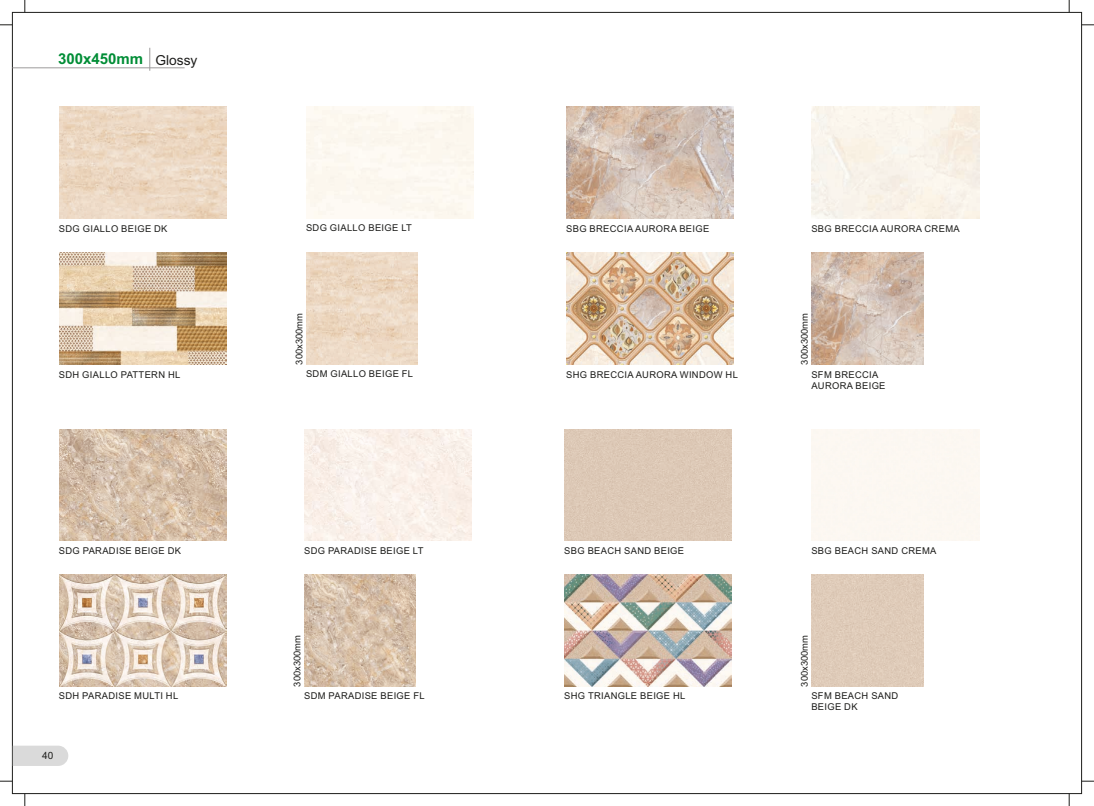
<style>
.page{position:relative;width:1094px;height:806px;background:#fff}
.page>*{position:absolute;margin:0;border:0;box-sizing:border-box;transform-origin:0 0}
.t1{font:700 15px "Arial";color:#008d36}
.t2{font:10px "Arial";color:#1d1d1b}
.t3{font:9.38px/10.5px "Arial";letter-spacing:.035em;color:#1d1d1b}
.t4{font:9.38px "Arial";color:#1d1d1b}
.s1{font-weight:400;font-size:13.75px;color:#1d1d1b}
</style>
<div class="page">
<svg style="left:1068px;top:0;width:1px;height:12px"></svg>
<svg style="left:1068px;top:793px;width:1px;height:13px"></svg>
<svg style="left:24px;top:0;width:1px;height:12px"></svg>
<svg style="left:0;top:24px;width:12px;height:1px"></svg>
<svg style="left:24px;top:793px;width:1px;height:13px"></svg>
<svg style="left:0;top:780px;width:12px;height:1px"></svg>
<svg style="left:13px;top:745px;width:55px;height:21px"></svg>
<svg style="left:1081px;top:24px;width:13px;height:1px"></svg>
<svg style="left:1081px;top:780px;width:13px;height:1px"></svg>
<hr style="left:12px;top:67px;width:173px;height:1px;background:#9d9c9c">
<svg style="left:149px;top:48px;width:1px;height:23px"></svg>
<img style="left:59px;top:574px;width:168px;height:112px">
<img style="left:59px;top:429px;width:168px;height:112px">
<img style="left:304px;top:429px;width:168px;height:112px">
<img style="left:59px;top:252px;width:168px;height:112px">
<img style="left:59px;top:106px;width:168px;height:112px">
<img style="left:306px;top:252px;width:112px;height:112px">
<img style="left:304px;top:574px;width:112px;height:112px">
<div style="left:564px;top:429px;width:168px;height:112px;background:#ddc9b6"></div>
<img style="left:564px;top:574px;width:168px;height:112px">
<div style="left:811px;top:574px;width:112px;height:112px;background:#dfcbb9"></div>
<img style="left:566px;top:252px;width:168px;height:112px">
<img style="left:566px;top:106px;width:168px;height:112px">
<img style="left:811px;top:252px;width:112px;height:112px">
<h1 class="t1" style="left:58px;top:53px;width:141px">300x450mm <span class="s1">Glossy</span></h1>
<p class="t3" style="left:59px;top:224px;width:110px">SDG GIALLO BEIGE DK</p>
<p class="t3" style="left:306px;top:224px;width:107px">SDG GIALLO BEIGE LT</p>
<p class="t3" style="left:566px;top:224px;width:145px">SBG BRECCIA AURORA BEIGE</p>
<p class="t3" style="left:811px;top:225px;width:150px">SBG BRECCIA AURORA CREMA</p>
<p class="t4" style="left:295px;top:364px;width:53px;rotate:-90deg">300x300mm</p>
<p class="t4" style="left:801px;top:364px;width:53px;rotate:-90deg">300x300mm</p>
<p class="t3" style="left:59px;top:370px;width:123px">SDH GIALLO PATTERN HL</p>
<p class="t3" style="left:306px;top:370px;width:109px">SDM GIALLO BEIGE FL</p>
<p class="t3" style="left:566px;top:370px;width:173px">SHG BRECCIA AURORA WINDOW HL</p>
<p class="t3" style="left:811px;top:371px;width:76px">SFM BRECCIA<br>AURORA BEIGE</p>
<p class="t3" style="left:59px;top:546px;width:124px">SDG PARADISE BEIGE DK</p>
<p class="t3" style="left:304px;top:546px;width:121px">SDG PARADISE BEIGE LT</p>
<p class="t3" style="left:564px;top:546px;width:121px">SBG BEACH SAND BEIGE</p>
<p class="t3" style="left:811px;top:546px;width:127px">SBG BEACH SAND CREMA</p>
<p class="t4" style="left:293px;top:686px;width:53px;rotate:-90deg">300x300mm</p>
<p class="t4" style="left:801px;top:686px;width:53px;rotate:-90deg">300x300mm</p>
<p class="t3" style="left:59px;top:691px;width:121px">SDH PARADISE MULTI HL</p>
<p class="t3" style="left:304px;top:691px;width:122px">SDM PARADISE BEIGE FL</p>
<p class="t3" style="left:564px;top:691px;width:123px">SHG TRIANGLE BEIGE HL</p>
<p class="t3" style="left:811px;top:691px;width:88px">SFM BEACH SAND<br>BEIGE DK</p>
<p class="t2" style="left:42px;top:752px;width:13px">40</p>
</div>
